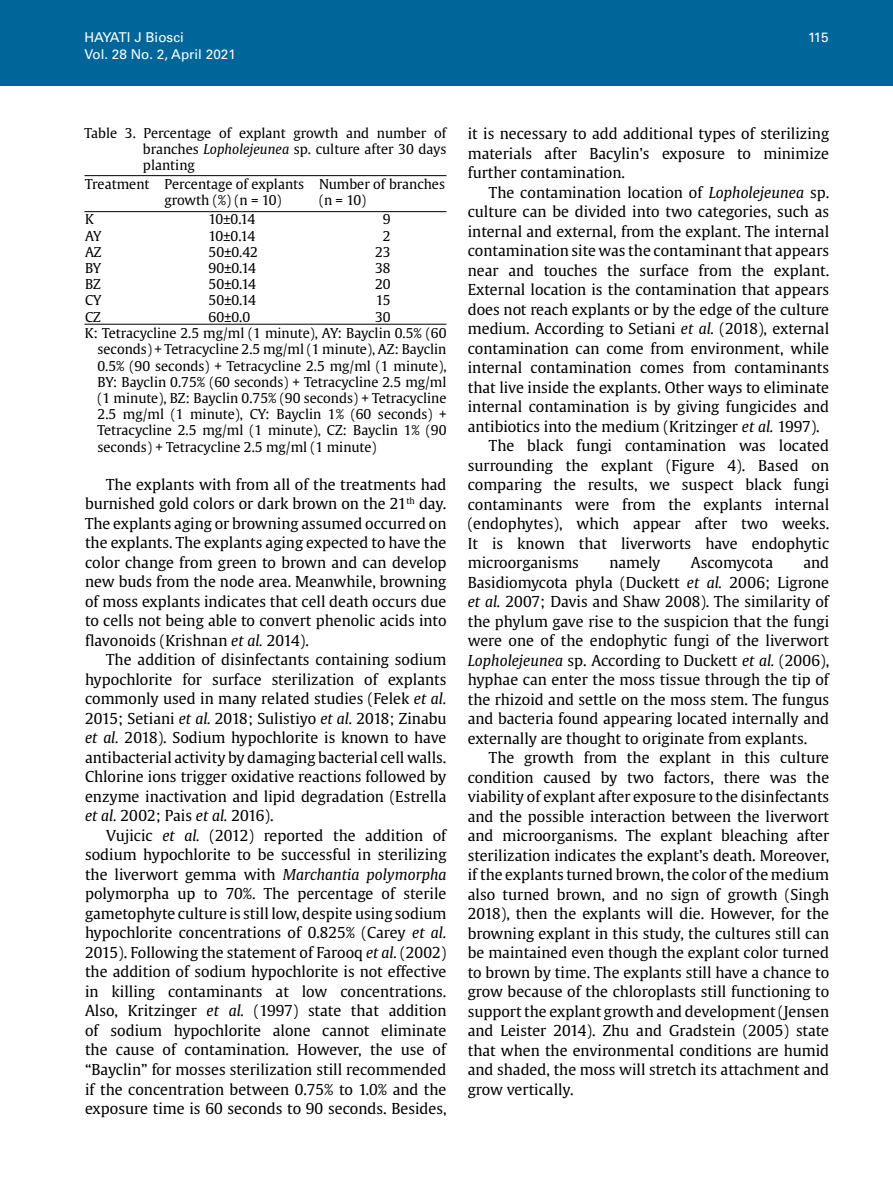
<style>
.page{position:relative;width:893px;height:1191px;background:#fff}
.page>*{position:absolute;margin:0;border:0;box-sizing:border-box;transform-origin:0 0}
.t1{font:15px/19.5px "Gulliver";color:#000;text-align:justify}
.t2{font:13.5px/16.2px "Gulliver";color:#000}
.t3{font:13.5px/16.2px "Gulliver";letter-spacing:-.065em;color:#000}
.t4{font:13.5px "Univers LT Std";color:#fff}
.s1{font-style:italic}
</style>
<div class="page">
<div style="left:0;top:0;width:893px;height:85px;background:#069"></div>
<hr style="left:84px;top:175px;width:362px;height:1px;background:#000">
<hr style="left:84px;top:211px;width:362px;height:1px;background:#000">
<hr style="left:84px;top:324px;width:362px;height:1px;background:#000">
<p class="t4" style="left:84px;top:30px;width:101px">HAYATI J Biosci</p>
<p class="t4" style="left:808px;top:30px;width:22px">115</p>
<p class="t4" style="left:84px;top:46px;width:153px">Vol. 28 No. 2, April 2021</p>
<p class="t2" style="left:143px;top:125px;width:305px;text-align:justify;text-indent:-58px">Table 3. Percentage of explant growth and number of branches <span class="s1">Lopholejeunea</span> sp. culture after 30 days planting</p>
<p class="t2" style="left:85px;top:176px;width:66px">Treatment</p>
<p class="t2" style="left:85px;top:211px;width:18px">K<br>AY<br>AZ<br>BY<br>BZ<br>CY<br>CZ</p>
<p class="t2" style="left:319px;top:176px;width:127px">Number of branches (n = 10)</p>
<p class="t2" style="left:383px;top:211px;width:9px">9</p>
<p class="t2" style="left:383px;top:227px;width:9px">2</p>
<p class="t2" style="left:375px;top:244px;width:17px">23</p>
<p class="t2" style="left:375px;top:260px;width:17px">38</p>
<p class="t2" style="left:375px;top:276px;width:17px">20</p>
<p class="t2" style="left:376px;top:292px;width:16px">15</p>
<p class="t2" style="left:375px;top:308px;width:17px">30</p>
<p class="t2" style="left:85px;top:325px;width:363px">K: Tetracycline 2.5 mg/ml (1 minute), AY: Bayclin 0.5% (60</p>
<p class="t2" style="left:98px;top:341px;width:350px">seconds) + Tetracycline 2.5 mg/ml (1 minute), AZ: Bayclin</p>
<p class="t2" style="left:98px;top:357px;width:350px">0.5% (90 seconds) + Tetracycline 2.5 mg/ml (1 minute),</p>
<p class="t2" style="left:98px;top:374px;width:350px">BY: Bayclin 0.75% (60 seconds) + Tetracycline 2.5 mg/ml</p>
<p class="t2" style="left:98px;top:390px;width:350px">(1 minute), BZ: Bayclin 0.75% (90 seconds) + Tetracycline</p>
<p class="t2" style="left:98px;top:406px;width:350px">2.5 mg/ml (1 minute), CY: Bayclin 1% (60 seconds) +</p>
<p class="t2" style="left:98px;top:422px;width:350px">Tetracycline 2.5 mg/ml (1 minute), CZ: Bayclin 1% (90</p>
<p class="t2" style="left:98px;top:438px;width:281px">seconds) + Tetracycline 2.5 mg/ml (1 minute)</p>
<p class="t2" style="left:165px;top:176px;width:141px">Percentage of explants growth (%) (n = 10)</p>
<p class="t3" style="left:208px;top:211px;width:51px">10±0.14<br>10±0.14<br>50±0.42<br>90±0.14<br>50±0.14<br>50±0.14<br>60±0.0</p>
<p class="t1" style="left:85px;top:474px;width:363px;text-indent:21px">The explants with from all of the treatments had burnished gold colors or dark brown on the 21<sup>th</sup> day.<br>The explants aging or browning assumed occurred on the explants. The explants aging expected to have the color change from green to brown and can develop new buds from the node area. Meanwhile, browning of moss explants indicates that cell death occurs due to cells not being able to convert phenolic acids into flavonoids (Krishnan <span class="s1">et al.</span> 2014).</p>
<p class="t1" style="left:85px;top:650px;width:363px;text-indent:21px">The addition of disinfectants containing sodium hypochlorite for surface sterilization of explants commonly used in many related studies (Felek <span class="s1">et al.<br></span>2015; Setiani <span class="s1">et al.</span> 2018; Sulistiyo <span class="s1">et al.</span> 2018; Zinabu <span class="s1">et al.</span> 2018). Sodium hypochlorite is known to have antibacterial activity by damaging bacterial cell walls.<br>Chlorine ions trigger oxidative reactions followed by enzyme inactivation and lipid degradation (Estrella <span class="s1">et al.</span> 2002; Pais <span class="s1">et al.</span> 2016).</p>
<p class="t1" style="left:85px;top:825px;width:363px;text-indent:21px">Vujicic <span class="s1">et al.</span> (2012) reported the addition of sodium hypochlorite to be successful in sterilizing the liverwort gemma with <span class="s1">Marchantia polymorpha </span>polymorpha up to 70%. The percentage of sterile gametophyte culture is still low, despite using sodium hypochlorite concentrations of 0.825% (Carey <span class="s1">et al.<br></span>2015). Following the statement of Farooq <span class="s1">et al.</span> (2002) the addition of sodium hypochlorite is not effective in killing contaminants at low concentrations.<br>Also, Kritzinger <span class="s1">et al.</span> (1997) state that addition of sodium hypochlorite alone cannot eliminate the cause of contamination. However, the use of “Bayclin” for mosses sterilization still recommended if the concentration between 0.75% to 1.0% and the exposure time is 60 seconds to 90 seconds. Besides,</p>
<p class="t1" style="left:468px;top:124px;width:363px">it is necessary to add additional types of sterilizing materials after Bacylin's exposure to minimize further contamination.</p>
<p class="t1" style="left:489px;top:182px;width:342px">The contamination location of <span class="s1">Lopholejeunea</span> sp.</p>
<p class="t1" style="left:468px;top:202px;width:363px">culture can be divided into two categories, such as</p>
<p class="t1" style="left:468px;top:221px;width:363px">internal and external, from the explant. The internal</p>
<p class="t1" style="left:468px;top:241px;width:363px">contamination site was the contaminant that appears</p>
<p class="t1" style="left:468px;top:260px;width:363px">near and touches the surface from the explant.</p>
<p class="t1" style="left:468px;top:280px;width:363px">External location is the contamination that appears</p>
<p class="t1" style="left:468px;top:299px;width:363px">does not reach explants or by the edge of the culture</p>
<p class="t1" style="left:468px;top:319px;width:363px">medium. According to Setiani <span class="s1">et al.</span> (2018), external</p>
<p class="t1" style="left:468px;top:338px;width:363px">contamination can come from environment, while</p>
<p class="t1" style="left:468px;top:358px;width:363px">internal contamination comes from contaminants</p>
<p class="t1" style="left:468px;top:377px;width:363px">that live inside the explants. Other ways to eliminate</p>
<p class="t1" style="left:468px;top:397px;width:363px">internal contamination is by giving fungicides and</p>
<p class="t1" style="left:468px;top:416px;width:353px">antibiotics into the medium (Kritzinger <span class="s1">et al.</span> 1997).</p>
<p class="t1" style="left:489px;top:436px;width:342px">The black fungi contamination was located</p>
<p class="t1" style="left:468px;top:455px;width:363px">surrounding the explant (Figure 4). Based on</p>
<p class="t1" style="left:468px;top:475px;width:363px">comparing the results, we suspect black fungi</p>
<p class="t1" style="left:468px;top:494px;width:363px">contaminants were from the explants internal</p>
<p class="t1" style="left:468px;top:514px;width:363px">(endophytes), which appear after two weeks.</p>
<p class="t1" style="left:468px;top:533px;width:363px">It is known that liverworts have endophytic</p>
<p class="t1" style="left:468px;top:553px;width:113px">microorganisms</p>
<p class="t1" style="left:609px;top:553px;width:53px">namely</p>
<p class="t1" style="left:691px;top:553px;width:84px">Ascomycota</p>
<p class="t1" style="left:468px;top:553px;width:363px;text-indent:336px">and Basidiomycota phyla (Duckett <span class="s1">et al.</span> 2006; Ligrone <span class="s1">et al.</span> 2007; Davis and Shaw 2008). The similarity of the phylum gave rise to the suspicion that the fungi were one of the endophytic fungi of the liverwort <span class="s1">Lopholejeunea</span> sp. According to Duckett <span class="s1">et al.</span> (2006), hyphae can enter the moss tissue through the tip of the rhizoid and settle on the moss stem. The fungus and bacteria found appearing located internally and externally are thought to originate from explants.</p>
<p class="t1" style="left:468px;top:748px;width:363px;text-indent:21px">The growth from the explant in this culture condition caused by two factors, there was the viability of explant after exposure to the disinfectants and the possible interaction between the liverwort and microorganisms. The explant bleaching after sterilization indicates the explant’s death. Moreover, if the explants turned brown, the color of the medium also turned brown, and no sign of growth (Singh 2018), then the explants will die. However, for the browning explant in this study, the cultures still can be maintained even though the explant color turned to brown by time. The explants still have a chance to grow because of the chloroplasts still functioning to support the explant growth and development (Jensen and Leister 2014). Zhu and Gradstein (2005) state that when the environmental conditions are humid and shaded, the moss will stretch its attachment and grow vertically.</p>
</div>
